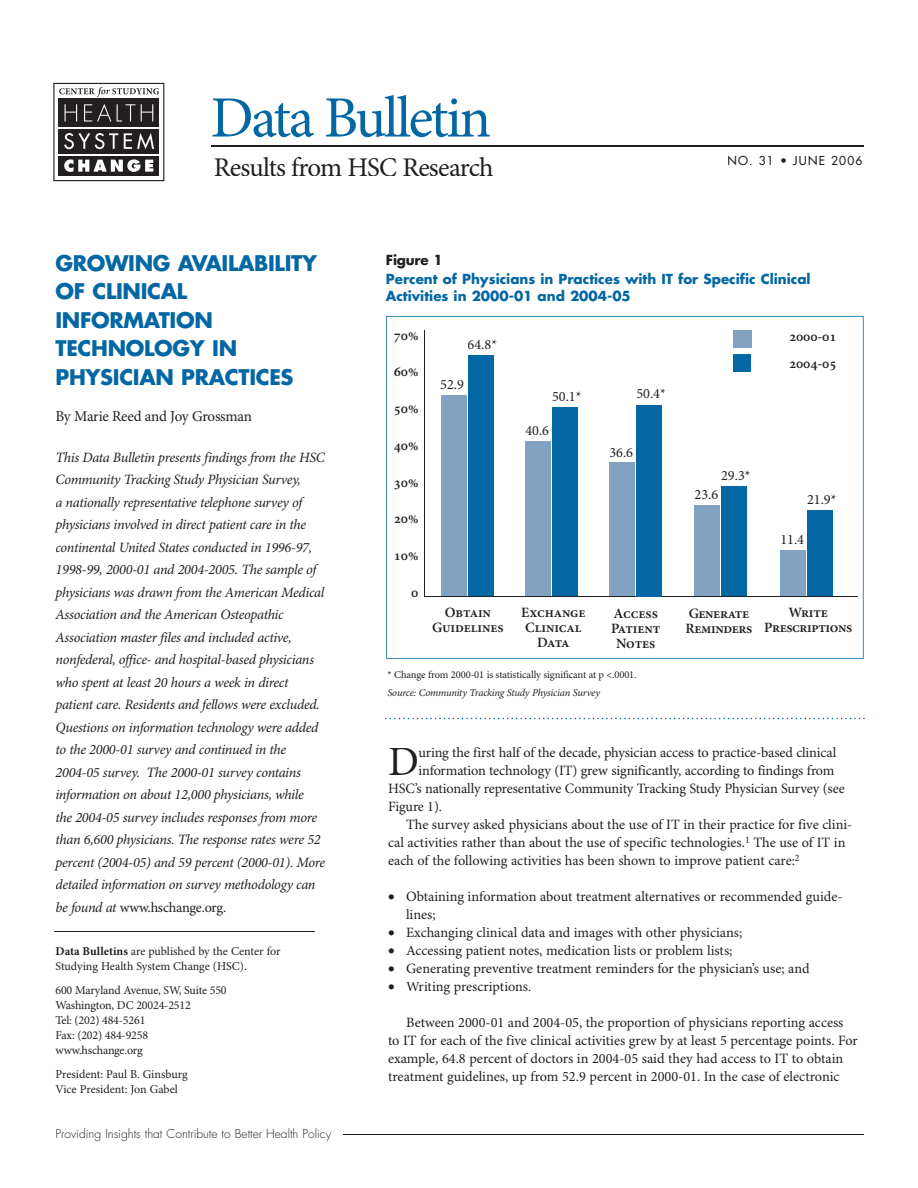
<style>
.page{position:relative;width:918px;height:1188px;background:#fff}
.page>*{position:absolute;margin:0;border:0;box-sizing:border-box;transform-origin:0 0}
.t1{font:58.5px "Minion Pro";letter-spacing:-.045em;color:#0367a4}
.t2{font:42px "Minion Pro";color:#231f20}
.t3{font:27px "Minion Pro";letter-spacing:-.03em;color:#231f20}
.t4{font:700 21px/28.5px "Futura Std";letter-spacing:-.015em;color:#0367a4}
.t5{font:15px "Minion Pro";letter-spacing:-.02em;color:#231f20}
.t6{font:14.25px/18px "Minion Pro";letter-spacing:-.005em;color:#231f20}
.t7{font:italic 14.25px/22.5px "Minion Pro";letter-spacing:-.02em;color:#231f20}
.t8{font:600 14.25px/15px "Minion Pro";letter-spacing:-.01em;color:#231f20;text-align:center}
.t9{font:600 14.25px/15px "Minion Pro";letter-spacing:-.03em;color:#231f20}
.t10{font:700 13.5px/16.5px "Futura Std";color:#0367a4}
.t11{font:700 13.5px "Futura Std";letter-spacing:-.015em;color:#231f20}
.t12{font:12px/15px "Minion Pro";letter-spacing:-.015em;color:#231f20}
.t13{font:300 12px "Futura Std";color:#231f20}
.t14{font:500 12px "Futura Std";letter-spacing:.1em;color:#231f20}
.t15{font:10.5px "Minion Pro";letter-spacing:-.01em;color:#231f20}
.t16{font:italic 10.5px "Minion Pro";letter-spacing:-.02em;color:#231f20}
.s1{font-style:normal}
.s2{font-weight:700}
</style>
<div class="page">
<svg style="left:53px;top:83px;width:111px;height:98px"></svg>
<hr style="left:212px;top:145px;width:652px;height:2px;background:#231f20">
<hr style="left:344px;top:1134px;width:520px;height:1px;background:#231f20">
<hr style="left:54px;top:931px;width:261px;height:1px;background:#231f20">
<svg style="left:385px;top:718px;width:480px;height:1px"></svg>
<svg style="left:386px;top:316px;width:478px;height:343px"></svg>
<h1 class="t1" style="left:211px;top:83px;width:282px">Data Bulletin</h1>
<h3 class="t3" style="left:214px;top:151px;width:281px">Results from HSC Research</h3>
<p class="t14" style="left:727px;top:153px;width:137px">NO. 31 • JUNE 2006</p>
<h3 class="t4" style="left:56px;top:248px;width:263px">GROWING AVAILABILITY<br>OF CLINICAL<br>INFORMATION<br>TECHNOLOGY IN<br>PHYSICIAN PRACTICES</h3>
<p class="t5" style="left:56px;top:407px;width:198px">By Marie Reed and Joy Grossman</p>
<p class="t7" style="left:56px;top:447px;width:271px">This Data Bulletin presents findings from the HSC Community Tracking Study Physician Survey,<br>a nationally representative telephone survey of physicians involved in direct patient care in the continental United States conducted in 1996-97, 1998-99, 2000-01 and 2004-2005. The sample of physicians was drawn from the American Medical Association and the American Osteopathic Association master files and included active, nonfederal, office- and hospital-based physicians who spent at least 20 hours a week in direct patient care. Residents and fellows were excluded.<br>Questions on information technology were added to the 2000-01 survey and continued in the 2004-05 survey. The 2000-01 survey contains information on about 12,000 physicians, while<br>the 2004-05 survey includes responses from more than 6,600 physicians. The response rates were 52 percent (2004-05) and 59 percent (2000-01). More detailed information on survey methodology can be found at <span class="s1">www.hschange.org.</span></p>
<p class="t12" style="left:56px;top:944px;width:227px"><span class="s2">Data Bulletins</span> are published by the Center for<br>Studying Health System Change (HSC).</p>
<p class="t12" style="left:56px;top:983px;width:173px">600 Maryland Avenue, SW, Suite 550<br>Washington, DC 20024-2512<br>Tel: (202) 484-5261<br>Fax: (202) 484-9258 www.hschange.org</p>
<p class="t12" style="left:56px;top:1067px;width:134px">President: Paul B. Ginsburg<br>Vice President: Jon Gabel</p>
<p class="t13" style="left:56px;top:1126px;width:277px">Providing Insights that Contribute to Better Health Policy</p>
<p class="t11" style="left:386px;top:251px;width:58px">Figure 1</p>
<p class="t10" style="left:386px;top:271px;width:426px">Percent of Physicians in Practices with IT for Specific Clinical<br>Activities in 2000-01 and 2004-05</p>
<p class="t8" style="left:394px;top:328px;width:26px">70%</p>
<p class="t8" style="left:394px;top:365px;width:26px">60%</p>
<p class="t8" style="left:394px;top:402px;width:26px">50%</p>
<p class="t8" style="left:394px;top:438px;width:26px">40%</p>
<p class="t8" style="left:394px;top:475px;width:26px">30%</p>
<p class="t8" style="left:394px;top:512px;width:26px">20%</p>
<p class="t8" style="left:394px;top:549px;width:26px">10%</p>
<p class="t8" style="left:411px;top:585px;width:9px">0</p>
<p class="t8" style="left:789px;top:323px;width:49px;line-height:27.8px;text-align:left">2000-01<br>2004-05</p>
<p class="t6" style="left:468px;top:336px;width:31px">64.8*</p>
<p class="t6" style="left:440px;top:376px;width:25px">52.9</p>
<p class="t6" style="left:636px;top:386px;width:31px">50.4*</p>
<p class="t6" style="left:552px;top:388px;width:31px">50.1*</p>
<p class="t6" style="left:525px;top:422px;width:25px">40.6</p>
<p class="t6" style="left:609px;top:444px;width:25px">36.6</p>
<p class="t6" style="left:721px;top:467px;width:31px">29.3*</p>
<p class="t6" style="left:694px;top:486px;width:25px">23.6</p>
<p class="t6" style="left:807px;top:491px;width:31px">21.9*</p>
<p class="t6" style="left:780px;top:531px;width:25px">11.4</p>
<p class="t8" style="left:432px;top:606px;width:73px">Obtain<br>Guidelines</p>
<p class="t8" style="left:521px;top:605px;width:66px">Exchange<br>Clinical<br>Data</p>
<p class="t8" style="left:611px;top:606px;width:51px">Access<br>Patient<br>Notes</p>
<p class="t9" style="left:686px;top:606px;width:68px">Generate<br>Reminders</p>
<p class="t9" style="left:764px;top:605px;width:90px;text-align:center">Write<br>Prescriptions</p>
<p class="t15" style="left:387px;top:669px;width:251px">* Change from 2000-01 is statistically significant at p &lt;.0001.</p>
<p class="t16" style="left:387px;top:687px;width:214px">Source: Community Tracking Study Physician Survey</p>
<h2 class="t2" style="left:388px;top:737px;width:32px">D</h2>
<p class="t6" style="left:418px;top:744px;width:419px">uring the first half of the decade, physician access to practice-based clinical</p>
<p class="t6" style="left:418px;top:762px;width:418px">information technology (IT) grew significantly, according to findings from</p>
<p class="t6" style="left:388px;top:780px;width:458px">HSC’s nationally representative Community Tracking Study Physician Survey (see</p>
<p class="t6" style="left:388px;top:798px;width:56px">Figure 1).</p>
<p class="t6" style="left:406px;top:816px;width:448px">The survey asked physicians about the use of IT in their practice for five clini-</p>
<p class="t6" style="left:388px;top:834px;width:459px">cal activities rather than about the use of specific technologies.<sup>1</sup> The use of IT in</p>
<p class="t6" style="left:388px;top:852px;width:413px">each of the following activities has been shown to improve patient care:<sup>2</sup></p>
<p class="t6" style="left:406px;top:888px;width:438px;text-indent:-18px">• Obtaining information about treatment alternatives or recommended guide&shy;lines;</p>
<p class="t6" style="left:388px;top:924px;width:356px">• Exchanging clinical data and images with other physicians;</p>
<p class="t6" style="left:388px;top:942px;width:346px">• Accessing patient notes, medication lists or problem lists;</p>
<p class="t6" style="left:388px;top:960px;width:423px">• Generating preventive treatment reminders for the physician’s use; and</p>
<p class="t6" style="left:388px;top:978px;width:145px">• Writing prescriptions.</p>
<p class="t6" style="left:388px;top:1014px;width:471px;text-indent:18px">Between 2000-01 and 2004-05, the proportion of physicians reporting access to IT for each of the five clinical activities grew by at least 5 percentage points. For example, 64.8 percent of doctors in 2004-05 said they had access to IT to obtain treatment guidelines, up from 52.9 percent in 2000-01. In the case of electronic</p>
</div>
